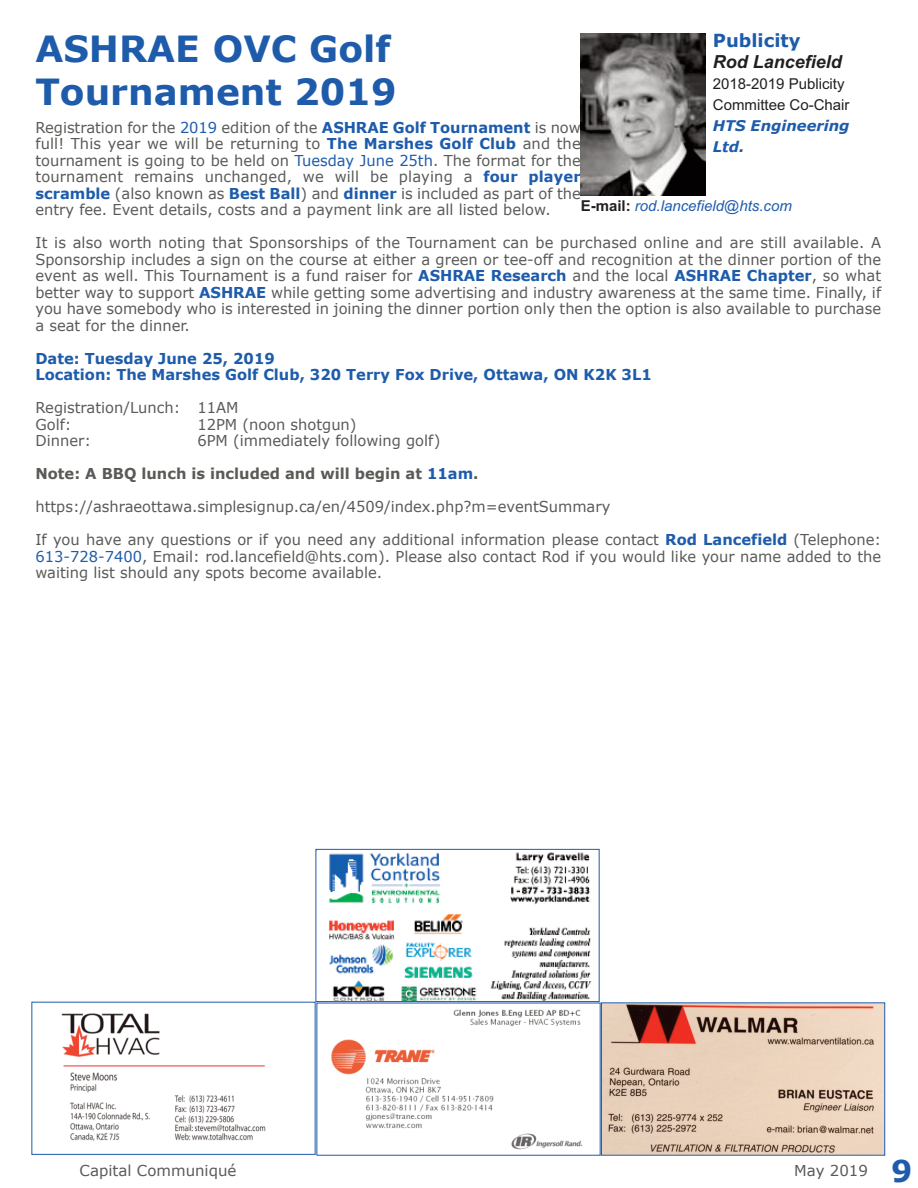
<style>
.page{position:relative;width:918px;height:1188px;background:#fff}
.page>*{position:absolute;margin:0;border:0;box-sizing:border-box;transform-origin:0 0}
.t1{font:700 36px/43.2px "Verdana";color:#1e5cab}
.t2{font:700 30px "Verdana";color:#1e5cab}
.t3{font:italic 700 18px "Arial";color:#231f20}
.t4{font:700 18px "Verdana";color:#1e5cab}
.t5{font:15px/16.5px "Verdana";color:#595b57;text-align:justify}
.t6{font:700 15px/16.5px "Verdana";color:#1e5cab}
.t7{font:700 15px "Verdana";color:#595b57}
.t8{font:15px/21px "Arial";color:#231f20}
.t9{font:italic 15px "Arial";color:#1e5cab}
.t10{font:italic 700 14.7px/21px "Verdana";color:#1e5cab}
.s1{color:#1e5cab}
.s2{font-weight:700;color:#1e5cab}
.s3{font-weight:700;font-style:normal;color:#231f20}
</style>
<div class="page">
<img style="left:331px;top:1009px;width:252px;height:141px">
<img style="left:603px;top:1004px;width:280px;height:150px">
<div style="left:601px;top:1002px;width:284px;height:154px;border:1px solid #1e5cab"></div>
<img style="left:61px;top:1013px;width:205px;height:128px">
<div style="left:31px;top:1002px;width:285px;height:153px;border:1px solid #1e5cab"></div>
<img style="left:329px;top:852px;width:263px;height:148px">
<div style="left:316px;top:849px;width:284px;height:153px;border:1px solid #1e5cab"></div>
<img style="left:581px;top:33px;width:124px;height:162px">
<p class="t4" style="left:713px;top:29px;width:89px">Publicity</p>
<p class="t3" style="left:713px;top:51px;width:131px">Rod Lancefield</p>
<p class="t8" style="left:713px;top:73px;width:138px">2018-2019 Publicity<br>Committee Co-Chair</p>
<p class="t10" style="left:713px;top:114px;width:138px">HTS Engineering<br>Ltd.</p>
<h1 class="t1" style="left:35px;top:26px;width:363px">ASHRAE OVC Golf<br>Tournament 2019</h1>
<p class="t5" style="left:35px;top:118px;width:547px">Registration for the <span class="s1">2019</span> edition of the <span class="s2">ASHRAE Golf Tournament</span> is now full! This year we will be returning to <span class="s2">The Marshes Golf Club</span> and the tournament is going to be held on <span class="s1">Tuesday June 25th</span>. The format for the tournament remains unchanged, we will be playing a <span class="s2">four player scramble</span> (also known as <span class="s2">Best Ball</span>) and <span class="s2">dinner</span> is included as part of the entry fee. Event details, costs and a payment link are all listed below.</p>
<p class="t5" style="left:35px;top:234px;width:847px">It is also worth noting that Sponsorships of the Tournament can be purchased online and are still available. A Sponsorship includes a sign on the course at either a green or tee-off and recognition at the dinner portion of the event as well. This Tournament is a fund raiser for <span class="s2">ASHRAE Research</span> and the local <span class="s2">ASHRAE Chapter</span>, so what better way to support <span class="s2">ASHRAE</span> while getting some advertising and industry awareness at the same time. Finally, if you have somebody who is interested in joining the dinner portion only then the option is also available to purchase a seat for the dinner.</p>
<p class="t6" style="left:35px;top:349px;width:618px">Date: Tuesday June 25, 2019<br>Location: The Marshes Golf Club, 320 Terry Fox Drive, Ottawa, ON K2K 3L1</p>
<p class="t5" style="left:35px;top:399px;width:205px">Registration/Lunch: 11AM<br>Golf:</p>
<p class="t9" style="left:581px;top:197px;width:213px"><span class="s3">E-mail:</span> rod.lancefield@hts.com</p>
<p class="t5" style="left:197px;top:415px;width:161px">12PM (noon shotgun)</p>
<p class="t5" style="left:35px;top:432px;width:57px">Dinner:</p>
<p class="t5" style="left:197px;top:432px;width:245px">6PM (immediately following golf)</p>
<p class="t7" style="left:35px;top:464px;width:445px">Note: A BBQ lunch is included and will begin at <span class="s1">11am</span>.</p>
<p class="t5" style="left:35px;top:498px;width:576px">https://ashraeottawa.simplesignup.ca/en/4509/index.php?m=eventSummary</p>
<p class="t5" style="left:35px;top:531px;width:847px">If you have any questions or if you need any additional information please contact <span class="s2">Rod Lancefield</span> (Telephone:<br><span class="s1">613-728-7400</span>, Email: rod.lancefield@hts.com). Please also contact Rod if you would like your name added to the waiting list should any spots become available.</p>
<p class="t5" style="left:80px;top:1162px;width:158px">Capital Communiqué</p>
<p class="t5" style="left:794px;top:1162px;width:75px">May 2019</p>
<h2 class="t2" style="left:891px;top:1152px;width:23px">9</h2>
</div>
